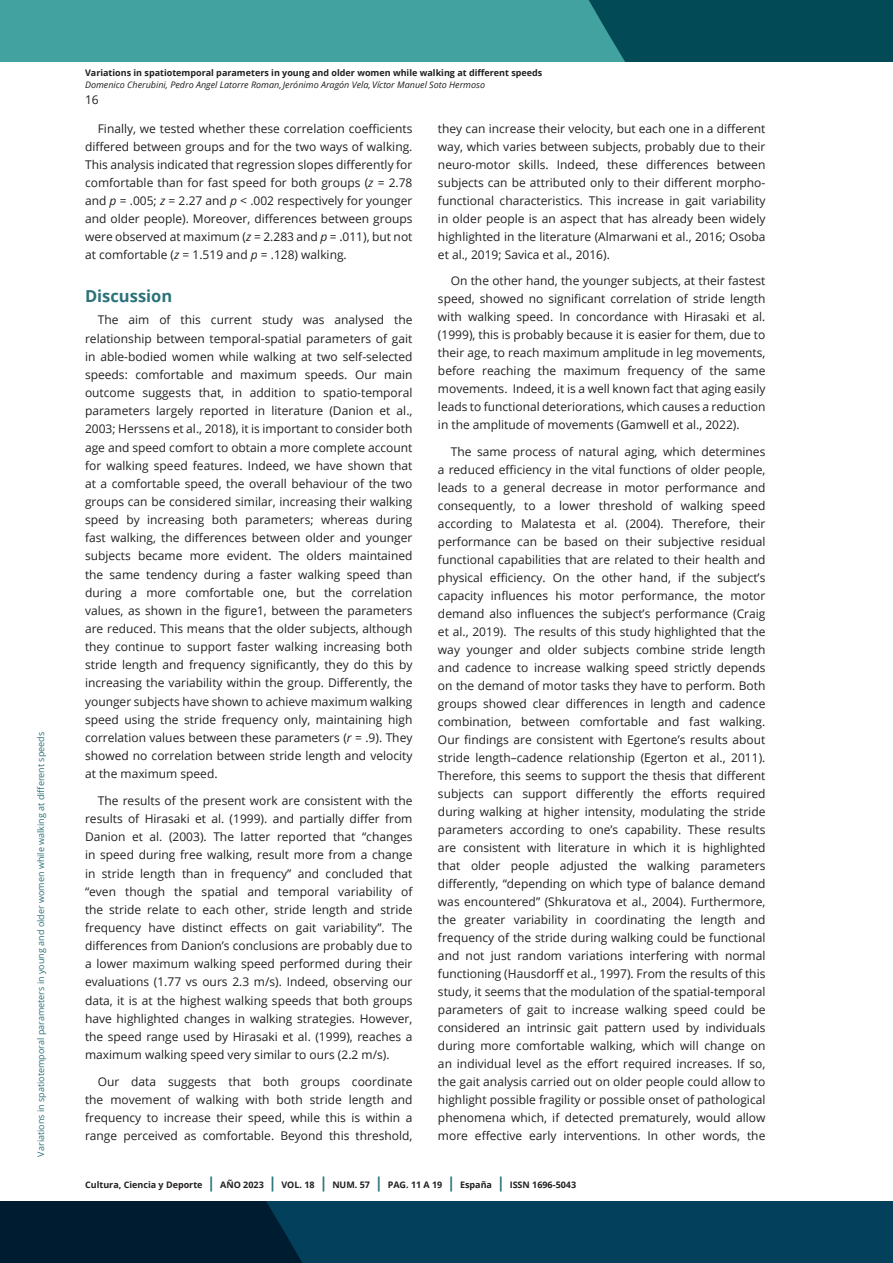
<style>
.page{position:relative;width:893px;height:1263px;background:#fff}
.page>*{position:absolute;margin:0;border:0;box-sizing:border-box;transform-origin:0 0}
.subtitulo_H3{font:700 16.5px "Open Sans";color:#2c727a}
.Cuerpo_de_texto_P{font:12px/18px "Open Sans";color:#231f20;text-align:justify}
.t1{font:700 9px "Open Sans";color:#231f20}
.t2{font:9px "Open Sans";color:#2c727a}
.t3{font:italic 9px "Open Sans";color:#231f20}
.s1{font-style:italic}
.s2{font-size:15px;color:#2c727a}
</style>
<div class="page">
<svg style="left:0;top:1201px;width:893px;height:62px;background:#02344e"></svg>
<div style="left:0;top:0;width:893px;height:62px;background:#41a29f"></div>
<div style="left:589px;top:0;width:304px;height:62px;background:#024a56"></div>
<p class="t2" style="left:35px;top:1156px;width:426px;rotate:-90deg">Variations in spatiotemporal parameters in young and older women while walking at different speeds</p>
<p class="t1" style="left:85px;top:67px;width:459px">Variations in spatiotemporal parameters in young and older women while walking at different speeds</p>
<p class="t3" style="left:85px;top:79px;width:401px">Domenico Cherubini, Pedro Angel Latorre Roman, Jerónimo Aragón Vela, Víctor Manuel Soto Hermoso</p>
<p class="Cuerpo_de_texto_P" style="left:85px;top:90px;width:15px">16</p>
<p class="Cuerpo_de_texto_P" style="left:85px;top:119px;width:329px;text-indent:13px">Finally, we tested whether these correlation coefficients differed between groups and for the two ways of walking.<br>This analysis indicated that regression slopes differently for comfortable than for fast speed for both groups (<span class="s1">z</span> = 2.78 and <span class="s1">p</span> = .005; <span class="s1">z</span> = 2.27 and <span class="s1">p</span> &lt; .002 respectively for younger and older people). Moreover, differences between groups were observed at maximum (<span class="s1">z</span> = 2.283 and <span class="s1">p</span> = .011), but not at comfortable (<span class="s1">z</span> = 1.519 and <span class="s1">p</span> = .128) walking.</p>
<p class="subtitulo_H3" style="left:85px;top:284px;width:89px">Discussion</p>
<p class="Cuerpo_de_texto_P" style="left:85px;top:311px;width:329px;text-indent:13px">The aim of this current study was analysed the relationship between temporal-spatial parameters of gait in able-bodied women while walking at two self-selected speeds: comfortable and maximum speeds. Our main outcome suggests that, in addition to spatio-temporal parameters largely reported in literature (Danion et al., 2003; Herssens et al., 2018), it is important to consider both age and speed comfort to obtain a more complete account for walking speed features. Indeed, we have shown that at a comfortable speed, the overall behaviour of the two groups can be considered similar, increasing their walking speed by increasing both parameters; whereas during fast walking, the differences between older and younger subjects became more evident. The olders maintained the same tendency during a faster walking speed than during a more comfortable one, but the correlation values, as shown in the figure1, between the parameters are reduced. This means that the older subjects, although they continue to support faster walking increasing both stride length and frequency significantly, they do this by increasing the variability within the group. Differently, the younger subjects have shown to achieve maximum walking speed using the stride frequency only, maintaining high correlation values between these parameters (<span class="s1">r</span> = .9). They showed no correlation between stride length and velocity at the maximum speed.</p>
<p class="Cuerpo_de_texto_P" style="left:85px;top:791px;width:329px;text-indent:13px">The results of the present work are consistent with the results of Hirasaki et al. (1999). and partially differ from Danion et al. (2003). The latter reported that “changes in speed during free walking, result more from a change in stride length than in frequency” and concluded that “even though the spatial and temporal variability of the stride relate to each other, stride length and stride frequency have distinct effects on gait variability”. The differences from Danion’s conclusions are probably due to a lower maximum walking speed performed during their evaluations (1.77 vs ours 2.3 m/s). Indeed, observing our data, it is at the highest walking speeds that both groups have highlighted changes in walking strategies. However, the speed range used by Hirasaki et al. (1999), reaches a maximum walking speed very similar to ours (2.2 m/s).</p>
<p class="Cuerpo_de_texto_P" style="left:85px;top:1072px;width:329px;text-indent:13px">Our data suggests that both groups coordinate the movement of walking with both stride length and frequency to increase their speed, while this is within a range perceived as comfortable. Beyond this threshold,</p>
<p class="Cuerpo_de_texto_P" style="left:438px;top:119px;width:329px">they can increase their velocity, but each one in a different way, which varies between subjects, probably due to their neuro-motor skills. Indeed, these differences between subjects can be attributed only to their different morpho&shy;functional characteristics. This increase in gait variability in older people is an aspect that has already been widely highlighted in the literature (Almarwani et al., 2016; Osoba et al., 2019; Savica et al., 2016).</p>
<p class="Cuerpo_de_texto_P" style="left:438px;top:271px;width:329px;text-indent:13px">On the other hand, the younger subjects, at their fastest speed, showed no significant correlation of stride length with walking speed. In concordance with Hirasaki et al. (1999), this is probably because it is easier for them, due to their age, to reach maximum amplitude in leg movements, before reaching the maximum frequency of the same movements. Indeed, it is a well known fact that aging easily leads to functional deteriorations, which causes a reduction in the amplitude of movements (Gamwell et al., 2022).</p>
<p class="Cuerpo_de_texto_P" style="left:438px;top:442px;width:329px;text-indent:13px">The same process of natural aging, which determines a reduced efficiency in the vital functions of older people, leads to a general decrease in motor performance and consequently, to a lower threshold of walking speed according to Malatesta et al. (2004). Therefore, their performance can be based on their subjective residual functional capabilities that are related to their health and physical efficiency. On the other hand, if the subject’s capacity influences his motor performance, the motor demand also influences the subject’s performance (Craig et al., 2019). The results of this study highlighted that the way younger and older subjects combine stride length and cadence to increase walking speed strictly depends on the demand of motor tasks they have to perform. Both groups showed clear differences in length and cadence combination, between comfortable and fast walking.<br>Our findings are consistent with Egertone’s results about stride length–cadence relationship (Egerton et al., 2011).<br>Therefore, this seems to support the thesis that different subjects can support differently the efforts required during walking at higher intensity, modulating the stride parameters according to one’s capability. These results are consistent with literature in which it is highlighted that older people adjusted the walking parameters differently, “depending on which type of balance demand was encountered” (Shkuratova et al., 2004). Furthermore, the greater variability in coordinating the length and frequency of the stride during walking could be functional and not just random variations interfering with normal functioning (Hausdorff et al., 1997). From the results of this study, it seems that the modulation of the spatial-temporal parameters of gait to increase walking speed could be considered an intrinsic gait pattern used by individuals during more comfortable walking, which will change on an individual level as the effort required increases. If so, the gait analysis carried out on older people could allow to highlight possible fragility or possible onset of pathological phenomena which, if detected prematurely, would allow more effective early interventions. In other words, the</p>
<p class="t1" style="left:85px;top:1179px;width:493px">Cultura, Ciencia y Deporte <span class="s2">|</span> AÑO 2023 <span class="s2">|</span> VOL. 18 <span class="s2">|</span> NUM. 57 <span class="s2">|</span> PAG. 11 A 19 <span class="s2">|</span> España <span class="s2">|</span> ISSN 1696-5043</p>
</div>
